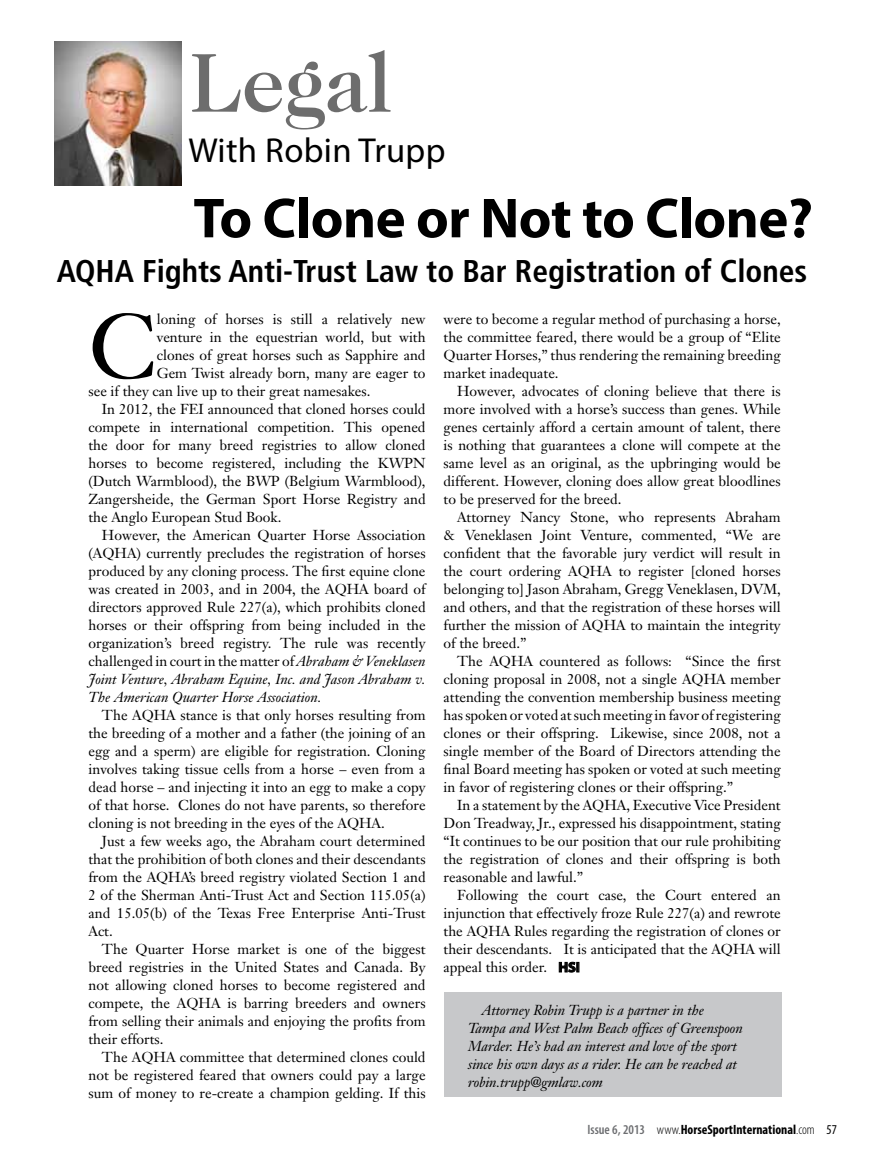
<style>
.page{position:relative;width:891px;height:1161px;background:#fff}
.page>*{position:absolute;margin:0;border:0;box-sizing:border-box;transform-origin:0 0}
.t1{font:90px "Janson Text";color:#000}
.t2{font:500 84.45px "Caslon Two Twenty Four";color:#6d6d6d}
.t3{font:700 56.85px "Myriad Pro";letter-spacing:-.01em;color:#000}
.t4{font:34.8px "Myriad Pro";letter-spacing:.01em;color:#000}
.t5{font:700 condensed 31.5px "Frutiger";color:#000}
.t6{font:14.25px/18px "Janson Text";color:#000;text-align:justify}
.t7{font:italic 14.25px/18px "Janson Text";letter-spacing:-.005em;color:#000}
.t8{font:700 condensed 13.5px "Myriad Pro";color:#000}
.s1{font-style:italic}
.s2{font-family:"Myriad Pro";font-weight:700}
.s3{font-weight:600;color:#6d6e71}
.s4{font-weight:300}
.s5{font-weight:400}
</style>
<div class="page">
<div style="left:444px;top:992px;width:338px;height:104px;background:#c7c8ca"></div>
<img style="left:54px;top:41px;width:128px;height:145px">
<svg style="left:559px;top:961px;width:20px;height:12px"></svg>
<h2 class="t2" style="left:189px;top:34px;width:205px">Legal</h2>
<h3 class="t4" style="left:188px;top:129px;width:259px">With Robin Trupp</h3>
<h3 class="t3" style="left:193px;top:181px;width:621px">To Clone or Not to Clone?</h3>
<h3 class="t5" style="left:57px;top:252px;width:752px">AQHA Fights Anti-Trust Law to Bar Registration of Clones</h3>
<h1 class="t1" style="left:88px;top:290px;width:70px">C</h1>
<p class="t6" style="left:157px;top:310px;width:270px">loning of horses is still a relatively new</p>
<p class="t6" style="left:157px;top:328px;width:270px">venture in the equestrian world, but with</p>
<p class="t6" style="left:157px;top:346px;width:270px">clones of great horses such as Sapphire and</p>
<p class="t6" style="left:157px;top:364px;width:270px">Gem Twist already born, many are eager to</p>
<p class="t6" style="left:88px;top:382px;width:284px">see if they can live up to their great namesakes.</p>
<p class="t6" style="left:102px;top:400px;width:325px">In 2012, the FEI announced that cloned horses could</p>
<p class="t6" style="left:88px;top:418px;width:339px">compete in international competition. This opened</p>
<p class="t6" style="left:88px;top:436px;width:339px">the door for many breed registries to allow cloned</p>
<p class="t6" style="left:88px;top:454px;width:339px">horses to become registered, including the KWPN</p>
<p class="t6" style="left:88px;top:472px;width:339px">(Dutch Warmblood), the BWP (Belgium Warmblood),</p>
<p class="t6" style="left:88px;top:490px;width:339px">Zangersheide, the German Sport Horse Registry and</p>
<p class="t6" style="left:88px;top:508px;width:194px">the Anglo European Stud Book.</p>
<p class="t6" style="left:102px;top:526px;width:325px">However, the American Quarter Horse Association</p>
<p class="t6" style="left:88px;top:544px;width:339px">(AQHA) currently precludes the registration of horses</p>
<p class="t6" style="left:88px;top:562px;width:339px">produced by any cloning process. The first equine clone</p>
<p class="t6" style="left:88px;top:580px;width:339px">was created in 2003, and in 2004, the AQHA board of</p>
<p class="t6" style="left:88px;top:598px;width:339px">directors approved Rule 227(a), which prohibits cloned</p>
<p class="t6" style="left:88px;top:616px;width:339px">horses or their offspring from being included in the</p>
<p class="t6" style="left:88px;top:634px;width:339px">organization’s breed registry. The rule was recently</p>
<p class="t6" style="left:88px;top:652px;width:339px">challenged in court in the matter of <span class="s1">Abraham &amp; Veneklasen</span></p>
<p class="t7" style="left:88px;top:670px;width:339px">Joint Venture, Abraham Equine, Inc. and Jason Abraham v.</p>
<p class="t7" style="left:88px;top:688px;width:234px">The American Quarter Horse Association.</p>
<p class="t6" style="left:88px;top:706px;width:339px;text-indent:13px">The AQHA stance is that only horses resulting from the breeding of a mother and a father (the joining of an egg and a sperm) are eligible for registration. Cloning involves taking tissue cells from a horse – even from a dead horse – and injecting it into an egg to make a copy of that horse. Clones do not have parents, so therefore cloning is not breeding in the eyes of the AQHA.</p>
<p class="t6" style="left:88px;top:832px;width:339px;text-indent:13px">Just a few weeks ago, the Abraham court determined that the prohibition of both clones and their descendants from the AQHA’s breed registry violated Section 1 and 2 of the Sherman Anti-Trust Act and Section 115.05(a) and 15.05(b) of the Texas Free Enterprise Anti-Trust Act.</p>
<p class="t6" style="left:88px;top:940px;width:339px;text-indent:13px">The Quarter Horse market is one of the biggest breed registries in the United States and Canada. By not allowing cloned horses to become registered and compete, the AQHA is barring breeders and owners from selling their animals and enjoying the profits from their efforts.</p>
<p class="t6" style="left:88px;top:1048px;width:339px;text-indent:13px">The AQHA committee that determined clones could not be registered feared that owners could pay a large sum of money to re-create a champion gelding. If this</p>
<p class="t6" style="left:444px;top:310px;width:339px">were to become a regular method of purchasing a horse, the committee feared, there would be a group of “Elite Quarter Horses,” thus rendering the remaining breeding market inadequate.</p>
<p class="t6" style="left:444px;top:382px;width:339px;text-indent:13px">However, advocates of cloning believe that there is more involved with a horse’s success than genes. While genes certainly afford a certain amount of talent, there is nothing that guarantees a clone will compete at the same level as an original, as the upbringing would be different. However, cloning does allow great bloodlines to be preserved for the breed.</p>
<p class="t6" style="left:444px;top:508px;width:339px;text-indent:13px">Attorney Nancy Stone, who represents Abraham &amp; Veneklasen Joint Venture, commented, “We are confident that the favorable jury verdict will result in the court ordering AQHA to register [cloned horses belonging to] Jason Abraham, Gregg Veneklasen, DVM, and others, and that the registration of these horses will further the mission of AQHA to maintain the integrity of the breed.”</p>
<p class="t6" style="left:444px;top:652px;width:339px;text-indent:13px">The AQHA countered as follows: “Since the first cloning proposal in 2008, not a single AQHA member attending the convention membership business meeting has spoken or voted at such meeting in favor of registering clones or their offspring. Likewise, since 2008, not a single member of the Board of Directors attending the final Board meeting has spoken or voted at such meeting in favor of registering clones or their offspring.”</p>
<p class="t6" style="left:444px;top:796px;width:339px;text-indent:13px">In a statement by the AQHA, Executive Vice President Don Treadway, Jr., expressed his disappointment, stating “It continues to be our position that our rule prohibiting the registration of clones and their offspring is both reasonable and lawful.”</p>
<p class="t6" style="left:444px;top:886px;width:339px;text-indent:13px">Following the court case, the Court entered an injunction that effectively froze Rule 227(a) and rewrote the AQHA Rules regarding the registration of clones or their descendants. It is anticipated that the AQHA will appeal this order. <span class="s2">HSI</span></p>
<p class="t7" style="left:468px;top:1001px;width:276px;text-indent:13px">Attorney Robin Trupp is a partner in the Tampa and West Palm Beach offices of Greenspoon Marder. He’s had an interest and love of the sport since his own days as a rider. He can be reached at robin.trupp@gmlaw.com</p>
<p class="t8" style="left:588px;top:1121px;width:251px"><span class="s3">Issue 6, 2013</span> <span class="s4">www.</span>HorseSportInternational<span class="s4">.com</span> <span class="s5">57</span></p>
</div>
